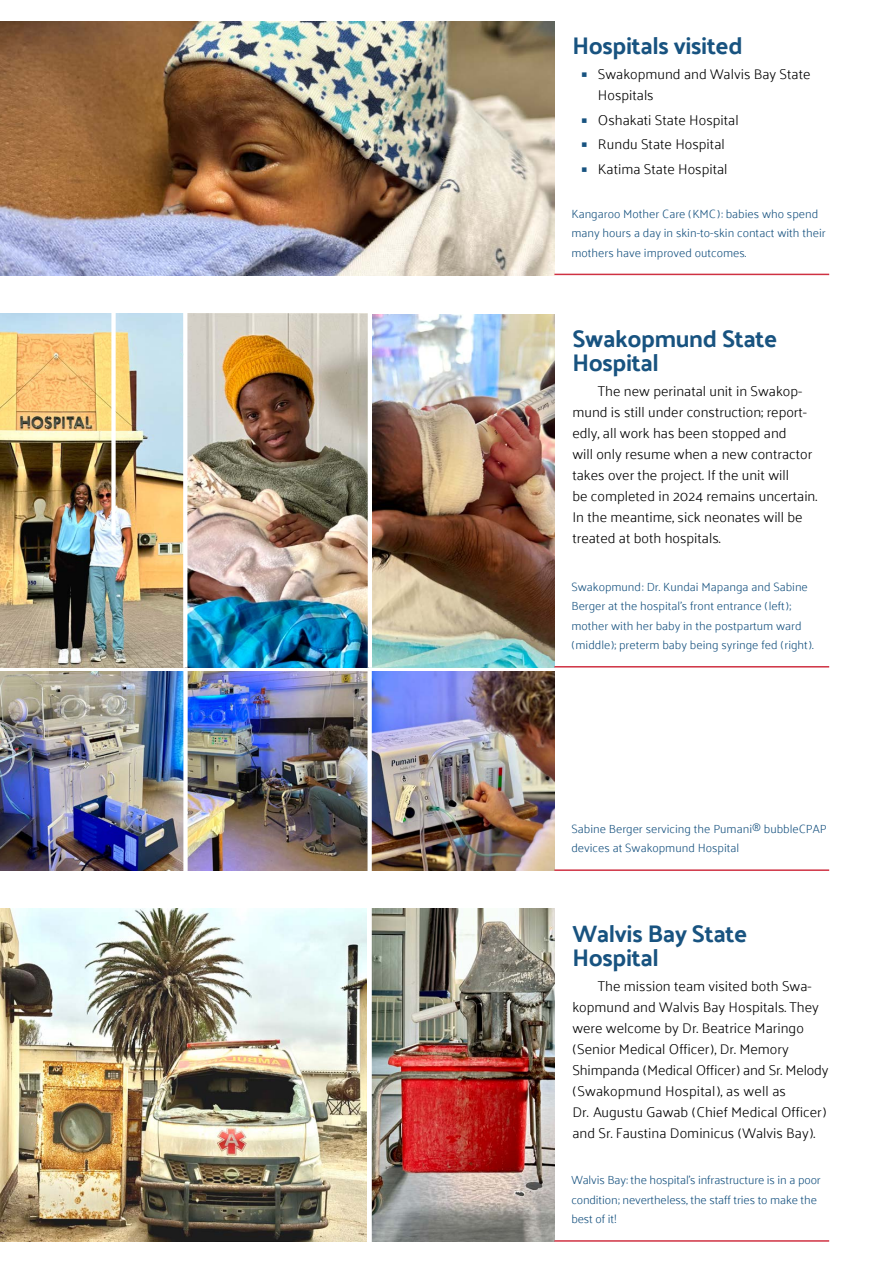
<style>
.page{position:relative;width:893px;height:1263px;background:#fff}
.page>*{position:absolute;margin:0;border:0;box-sizing:border-box;transform-origin:0 0}
.t1{font:700 24px/24px "Palanquin";letter-spacing:-.015em;color:#185380}
.t2{font:300 14.25px/21px "Palanquin";color:#000}
.t3{font:300 12px/19.5px "Palanquin";color:#185380}
</style>
<div class="page">
<img style="left:0;top:21px;width:554px;height:254px">
<img style="left:0;top:314px;width:554px;height:353px">
<hr style="left:183px;top:309px;width:4px;height:358px;background:#fff">
<hr style="left:368px;top:309px;width:4px;height:358px;background:#fff">
<img style="left:0;top:672px;width:554px;height:199px">
<svg style="left:368px;top:667px;width:4px;height:204px"></svg>
<div style="left:183px;top:667px;width:5px;height:204px;background:#fff"></div>
<img style="left:0;top:909px;width:367px;height:333px">
<img style="left:372px;top:909px;width:182px;height:333px">
<svg style="left:371px;top:908px;width:1px;height:334px"></svg>
<div style="left:111px;top:298px;width:5px;height:237px;background:#fff"></div>
<hr style="left:554px;top:869px;width:275px;height:2px;background:#cf3142">
<hr style="left:554px;top:1240px;width:275px;height:2px;background:#cf3142">
<hr style="left:554px;top:274px;width:275px;height:1px;background:#cf3142">
<hr style="left:554px;top:666px;width:275px;height:1px;background:#cf3142">
<h1 class="t1" style="left:572px;top:34px;width:172px">Hospitals visited</h1>
<p class="t2" style="left:598px;top:64px;width:214px">Swakopmund and Walvis Bay State<br>Hospitals</p>
<p class="t2" style="left:598px;top:108px;width:142px;line-height:24.5px">Oshakati State Hospital<br>Rundu State Hospital<br>Katima State Hospital</p>
<p class="t3" style="left:571px;top:204px;width:256px">Kangaroo Mother Care (KMC): babies who spend many hours a day in skin-to-skin contact with their mothers have improved outcomes.</p>
<h1 class="t1" style="left:572px;top:326px;width:206px">Swakopmund State<br>Hospital</h1>
<p class="t2" style="left:572px;top:381px;width:246px;text-indent:26px">The new perinatal unit in Swakop&shy;mund is still under construction; report&shy;edly, all work has been stopped and<br>will only resume when a new contractor takes over the project. If the unit will<br>be completed in 2024 remains uncertain.<br>In the meantime, sick neonates will be treated at both hospitals.</p>
<p class="t3" style="left:571px;top:577px;width:244px">Swakopmund: Dr. Kundai Mapanga and Sabine Berger at the hospital’s front entrance (left); mother with her baby in the postpartum ward (middle); preterm baby being syringe fed (right).</p>
<p class="t3" style="left:571px;top:819px;width:257px">Sabine Berger servicing the Pumani® bubbleCPAP devices at Swakopmund Hospital</p>
<h1 class="t1" style="left:572px;top:921px;width:176px">Walvis Bay State<br>Hospital</h1>
<p class="t2" style="left:572px;top:976px;width:258px;text-indent:26px">The mission team visited both Swa&shy;kopmund and Walvis Bay Hospitals. They were welcome by Dr. Beatrice Maringo (Senior Medical Officer), Dr. Memory Shimpanda (Medical Officer) and Sr. Melody (Swakopmund Hospital), as well as<br>Dr. Augustu Gawab (Chief Medical Officer) and Sr. Faustina Dominicus (Walvis Bay).</p>
<p class="t3" style="left:571px;top:1170px;width:251px">Walvis Bay: the hospital’s infrastructure is in a poor condition; nevertheless, the staff tries to make the best of it!</p>
</div>
